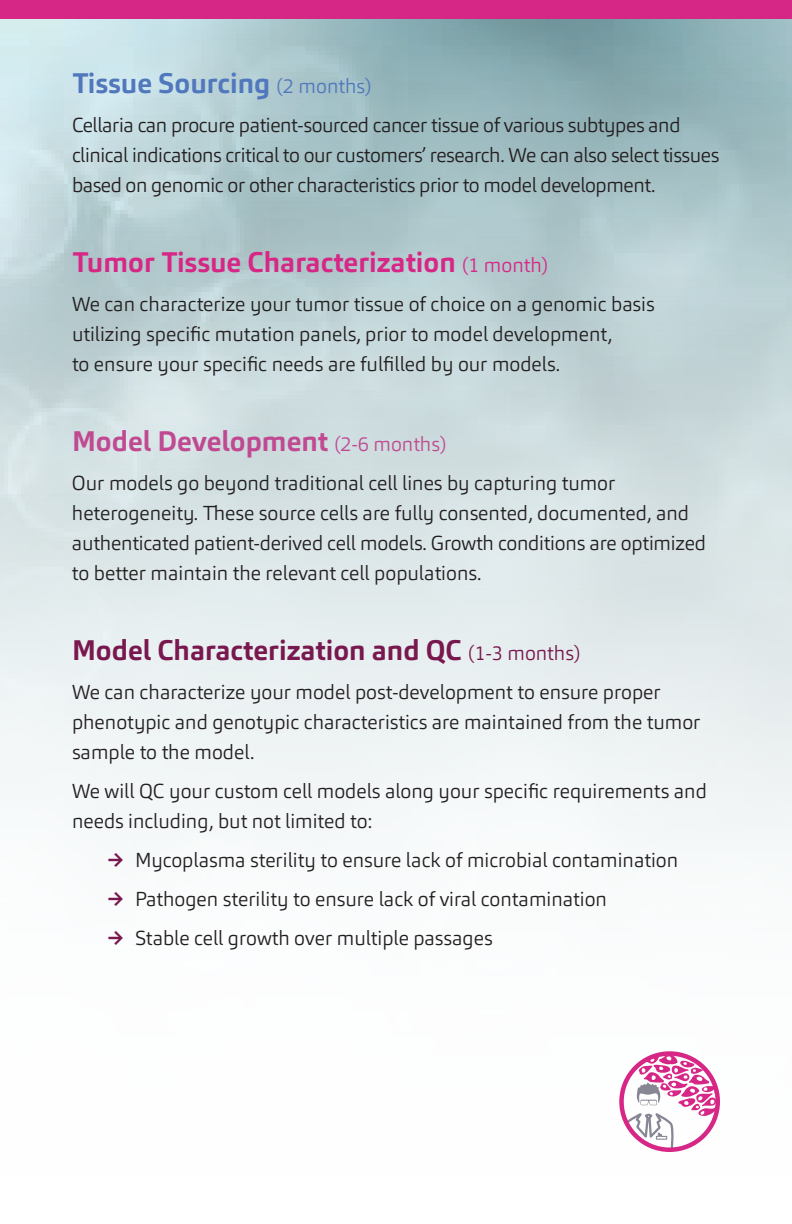
<style>
.page{position:relative;width:792px;height:1224px;background:#fff}
.page>*{position:absolute;margin:0;border:0;box-sizing:border-box;transform-origin:0 0}
.Head{font:700 28px "Carnac";color:#78184f}
.Head-2{font:700 28px "Carnac";color:#d72786}
.Head-3{font:700 28px "Carnac";color:#c04a92}
.Head-4{font:700 28px "Carnac";color:#5177bc}
.Text{font:300 20px/30px "Carnac";color:#231f20}
.Text-2{font:300 20px/30px "Carnac";letter-spacing:-.02em;color:#231f20}
.s1{font-weight:300;font-size:20px}
.s2{font-weight:700;color:#78184f}
</style>
<div class="page">
<div style="left:0;top:0;width:792px;height:19px;background:#d72786"></div>
<svg style="left:622px;top:1054px;width:96px;height:96px"></svg>
<div style="left:619px;top:1051px;width:101px;height:101px;border:5px solid #d72786;border-radius:50%"></div>
<p class="Head-4" style="left:72px;top:65px;width:301px">Tissue Sourcing <span class="s1">(2 months)</span></p>
<p class="Text-2" style="left:72px;top:110px;width:649px">Cellaria can procure patient-sourced cancer tissue of various subtypes and clinical indications critical to our customers’ research. We can also select tissues based on genomic or other characteristics prior to model development.</p>
<p class="Head-2" style="left:72px;top:244px;width:478px">Tumor Tissue Characterization <span class="s1">(1 month)</span></p>
<p class="Text" style="left:72px;top:289px;width:584px">We can characterize your tumor tissue of choice on a genomic basis utilizing specific mutation panels, prior to model development,<br>to ensure your specific needs are fulfilled by our models.</p>
<p class="Head-3" style="left:72px;top:423px;width:376px">Model Development <span class="s1">(2-6 months)</span></p>
<p class="Text" style="left:72px;top:468px;width:636px">Our models go beyond traditional cell lines by capturing tumor heterogeneity. These source cells are fully consented, documented, and authenticated patient-derived cell models. Growth conditions are optimized to better maintain the relevant cell populations.</p>
<p class="Head" style="left:72px;top:632px;width:510px">Model Characterization and QC <span class="s1">(1-3 months)</span></p>
<p class="Text" style="left:72px;top:677px;width:630px">We can characterize your model post-development to ensure proper phenotypic and genotypic characteristics are maintained from the tumor sample to the model.</p>
<p class="Text" style="left:72px;top:776px;width:636px">We will QC your custom cell models along your specific requirements and needs including, but not limited to:</p>
<p class="Text" style="left:108px;top:845px;width:572px"><span class="s2">→</span> Mycoplasma sterility to ensure lack of microbial contamination</p>
<p class="Text" style="left:108px;top:884px;width:500px"><span class="s2">→</span> Pathogen sterility to ensure lack of viral contamination</p>
<p class="Text" style="left:108px;top:923px;width:386px"><span class="s2">→</span> Stable cell growth over multiple passages</p>
</div>
